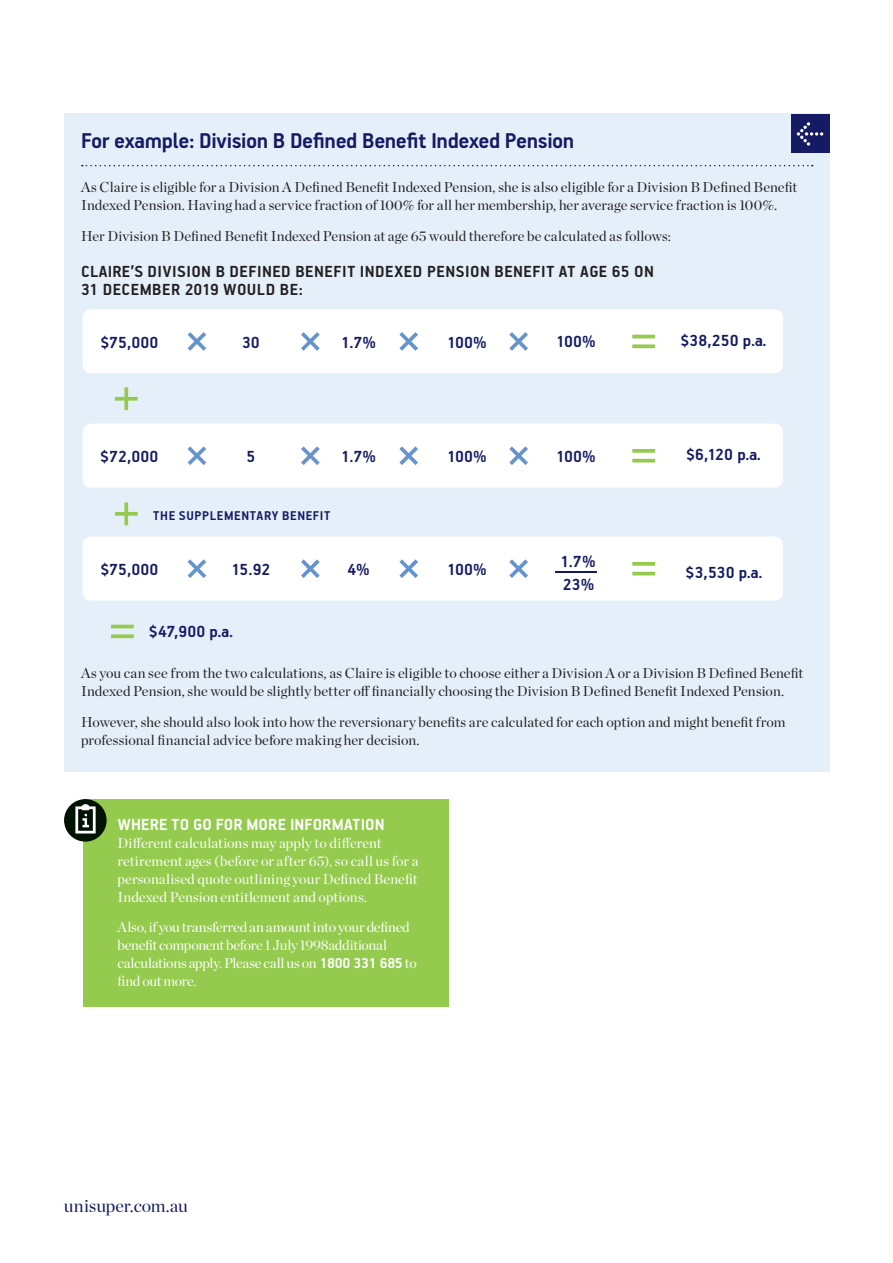
<style>
.page{position:relative;width:893px;height:1263px;background:#fff}
.page>*{position:absolute;margin:0;border:0;box-sizing:border-box;transform-origin:0 0}
.t1{font:700 24px "PF Handbook Pro";letter-spacing:-.02em;color:#141b64}
.t2{font:700 18px/23.1px "PF Handbook Pro";color:#141b64}
.t3{font:700 18px/18px "PF Handbook Pro";letter-spacing:.03em;color:#231f20}
.t4{font:700 18px "PF Handbook Pro";letter-spacing:.005em;color:#fff}
.t5{font:18px "Chronicle Display";color:#141b64}
.t6{font:14.25px/18px "Chronicle Display";color:#231f20}
.t7{font:14.25px/18px "Chronicle Display";letter-spacing:-.005em;color:#fff}
.t8{font:700 14.25px "PF Handbook Pro";letter-spacing:.04em;color:#141b64}
.s1{font-family:"PF Handbook Pro";font-weight:700;font-size:16.2px}
</style>
<div class="page">
<div style="left:64px;top:113px;width:765px;height:659px;background:#e4eff9"></div>
<svg style="left:82px;top:165px;width:731px;height:1px"></svg>
<div style="left:83px;top:799px;width:366px;height:208px;background:#94ca4e"></div>
<svg style="left:115px;top:387px;width:23px;height:23px"></svg>
<hr style="left:111px;top:625px;width:23px;height:3px;background:#94ca4e">
<svg style="left:111px;top:634px;width:23px;height:4px"></svg>
<div style="left:83px;top:309px;width:700px;height:64px;background:#fff;border-radius:9px"></div>
<svg style="left:188px;top:332px;width:18px;height:19px"></svg>
<svg style="left:301px;top:332px;width:19px;height:19px"></svg>
<svg style="left:399px;top:332px;width:19px;height:19px"></svg>
<svg style="left:509px;top:332px;width:19px;height:19px"></svg>
<hr style="left:632px;top:335px;width:23px;height:3px;background:#94ca4e">
<svg style="left:632px;top:344px;width:23px;height:4px"></svg>
<div style="left:83px;top:424px;width:700px;height:64px;background:#fff;border-radius:9px"></div>
<svg style="left:188px;top:446px;width:18px;height:19px"></svg>
<svg style="left:301px;top:446px;width:19px;height:19px"></svg>
<svg style="left:399px;top:446px;width:19px;height:19px"></svg>
<svg style="left:509px;top:446px;width:19px;height:19px"></svg>
<svg style="left:632px;top:449px;width:23px;height:4px"></svg>
<hr style="left:632px;top:459px;width:23px;height:3px;background:#94ca4e">
<svg style="left:115px;top:502px;width:23px;height:23px"></svg>
<div style="left:83px;top:537px;width:700px;height:64px;background:#fff;border-radius:9px"></div>
<hr style="left:555px;top:572px;width:42px;height:1px;background:#141b64">
<svg style="left:188px;top:559px;width:18px;height:19px"></svg>
<svg style="left:301px;top:559px;width:19px;height:19px"></svg>
<svg style="left:399px;top:559px;width:19px;height:19px"></svg>
<svg style="left:509px;top:559px;width:19px;height:19px"></svg>
<svg style="left:632px;top:562px;width:23px;height:4px"></svg>
<hr style="left:632px;top:572px;width:23px;height:3px;background:#94ca4e">
<div style="left:64px;top:799px;width:43px;height:43px;background:#001303;border-radius:50%"></div>
<svg style="left:75px;top:804px;width:21px;height:29px"></svg>
<div style="left:791px;top:115px;width:38px;height:38px;background:#141b64"></div>
<svg style="left:797px;top:122px;width:26px;height:24px"></svg>
<h1 class="t1" style="left:81px;top:126px;width:495px">For example: Division B Defined Benefit Indexed Pension</h1>
<p class="t6" style="left:81px;top:177px;width:718px">As Claire is eligible for a Division A Defined Benefit Indexed Pension, she is also eligible for a Division B Defined Benefit<br>Indexed Pension. Having had a service fraction of 100% for all her membership, her average service fraction is 100%.</p>
<p class="t6" style="left:81px;top:226px;width:591px">Her Division B Defined Benefit Indexed Pension at age 65 would therefore be calculated as follows:</p>
<p class="t3" style="left:81px;top:262px;width:574px">CLAIRE’S DIVISION B DEFINED BENEFIT INDEXED PENSION BENEFIT AT AGE 65 ON<br>31 DECEMBER 2019 WOULD BE:</p>
<p class="t2" style="left:100px;top:330px;width:59px">$75,000</p>
<p class="t2" style="left:242px;top:330px;width:19px">30</p>
<p class="t2" style="left:341px;top:330px;width:37px">1.7%</p>
<p class="t2" style="left:447px;top:330px;width:41px">100%</p>
<p class="t2" style="left:556px;top:330px;width:41px">100%</p>
<p class="t2" style="left:680px;top:328px;width:88px">$38,250 p.a.</p>
<p class="t2" style="left:100px;top:444px;width:60px">$72,000</p>
<p class="t2" style="left:247px;top:445px;width:10px">5</p>
<p class="t2" style="left:341px;top:445px;width:37px">1.7%</p>
<p class="t2" style="left:447px;top:444px;width:41px">100%</p>
<p class="t2" style="left:556px;top:444px;width:41px">100%</p>
<p class="t2" style="left:686px;top:443px;width:76px">$6,120 p.a.</p>
<p class="t8" style="left:153px;top:507px;width:179px">THE SUPPLEMENTARY BENEFIT</p>
<p class="t2" style="left:100px;top:557px;width:59px">$75,000</p>
<p class="t2" style="left:231px;top:558px;width:41px">15.92</p>
<p class="t2" style="left:348px;top:558px;width:24px">4%</p>
<p class="t2" style="left:447px;top:557px;width:41px">100%</p>
<p class="t2" style="left:561px;top:549px;width:37px">1.7%<br>23%</p>
<p class="t2" style="left:686px;top:560px;width:78px">$3,530 p.a.</p>
<p class="t2" style="left:149px;top:619px;width:86px">$47,900 p.a.</p>
<p class="t6" style="left:81px;top:663px;width:724px">As you can see from the two calculations, as Claire is eligible to choose either a Division A or a Division B Defined Benefit<br>Indexed Pension, she would be slightly better off financially choosing the Division B Defined Benefit Indexed Pension.</p>
<p class="t6" style="left:81px;top:712px;width:706px">However, she should also look into how the reversionary benefits are calculated for each option and might benefit from professional financial advice before making her decision.</p>
<p class="t4" style="left:118px;top:813px;width:268px">WHERE TO GO FOR MORE INFORMATION</p>
<p class="t7" style="left:117px;top:832px;width:303px">Different calculations may apply to different retirement ages (before or after 65), so call us for a personalised quote outlining your Defined Benefit Indexed Pension entitlement and options.</p>
<p class="t7" style="left:117px;top:917px;width:301px">Also, if you transferred an amount into your defined benefit component before 1 July 1998additional calculations apply. Please call us on <span class="s1">1800 331 685</span> to find out more.</p>
<p class="t5" style="left:64px;top:1192px;width:126px">unisuper.com.au</p>
</div>
